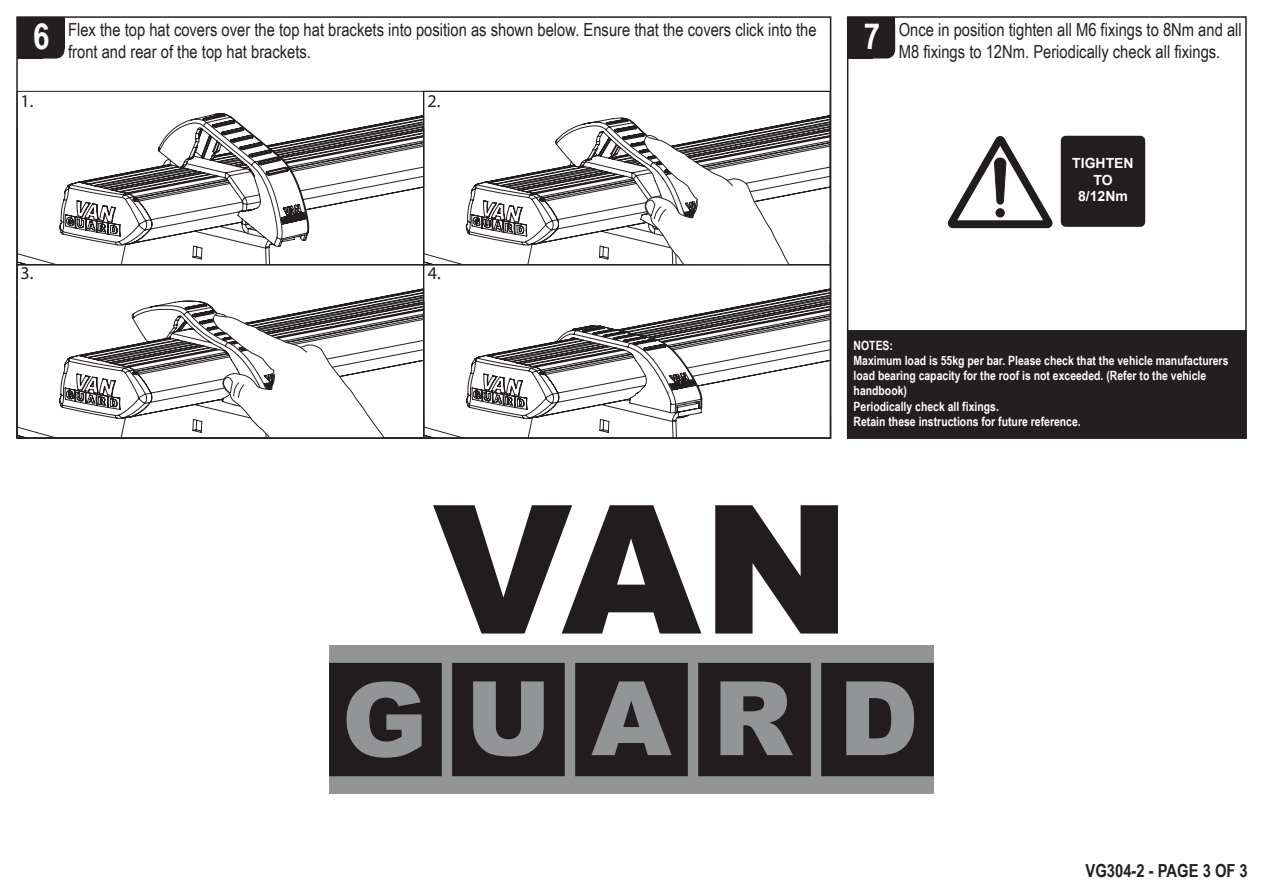
<style>
.page{position:relative;width:1263px;height:893px;background:#fff}
.page>*{position:absolute;margin:0;border:0;box-sizing:border-box;transform-origin:0 0}
.t1{font:700 36px "Arial Narrow";color:#fff}
.t2{font:18px/21.6px "Arial Narrow";color:#231f20}
.t3{font:700 18px "Arial Narrow";color:#231f20}
.t4{font:18px "Myriad Pro";color:#231f20}
.t5{font:700 13.95px/16.8px "Arial";color:#fff;text-align:center}
.t6{font:700 12.75px/15.3px "Arial Narrow";color:#fff}
</style>
<div class="page">
<svg style="left:433px;top:505px;width:268px;height:128px"></svg>
<svg style="left:715px;top:505px;width:123px;height:128px"></svg>
<div style="left:329px;top:646px;width:605px;height:148px;background:#929496"></div>
<svg style="left:575px;top:663px;width:113px;height:113px"></svg>
<svg style="left:452px;top:663px;width:113px;height:113px"></svg>
<svg style="left:329px;top:663px;width:113px;height:113px"></svg>
<svg style="left:821px;top:663px;width:113px;height:113px"></svg>
<svg style="left:698px;top:663px;width:113px;height:113px"></svg>
<div style="left:848px;top:17px;width:47px;height:42px;background:#231f20;border-radius:9px"></div>
<div style="left:848px;top:17px;width:25px;height:42px;background:#231f20"></div>
<div style="left:848px;top:17px;width:47px;height:32px;background:#231f20"></div>
<div style="left:847px;top:330px;width:400px;height:109px;background:#231f20;border:2px solid #231f20"></div>
<svg style="left:947px;top:136px;width:106px;height:93px"></svg>
<div style="left:1061px;top:136px;width:84px;height:91px;background:#221e20;border-radius:5px"></div>
<div style="left:17px;top:17px;width:48px;height:42px;background:#231f20;border-radius:9px"></div>
<div style="left:17px;top:17px;width:26px;height:42px;background:#231f20"></div>
<div style="left:17px;top:17px;width:48px;height:32px;background:#231f20"></div>
<svg style="left:19px;top:113px;width:404px;height:151px"></svg>
<svg style="left:425px;top:115px;width:403px;height:148px"></svg>
<svg style="left:644px;top:135px;width:146px;height:128px"></svg>
<svg style="left:19px;top:288px;width:403px;height:148px"></svg>
<svg style="left:213px;top:313px;width:172px;height:123px"></svg>
<svg style="left:424px;top:288px;width:404px;height:148px"></svg>
<div style="left:423px;top:91px;width:408px;height:174px;border:1px solid #231f20"></div>
<div style="left:17px;top:264px;width:407px;height:174px;border:1px solid #231f20"></div>
<h1 class="t1" style="left:33px;top:9px;width:18px">6</h1>
<p class="t2" style="left:68px;top:19px;width:750px">Flex the top hat covers over the top hat brackets into position as shown below. Ensure that the covers click into the front and rear of the top hat brackets.</p>
<p class="t4" style="left:21px;top:90px;width:14px">1.</p>
<p class="t4" style="left:427px;top:90px;width:14px">2.</p>
<p class="t4" style="left:21px;top:262px;width:14px">3.</p>
<p class="t4" style="left:428px;top:262px;width:14px">4.</p>
<h1 class="t1" style="left:864px;top:9px;width:18px">7</h1>
<p class="t2" style="left:899px;top:18px;width:344px">Once in position tighten all M6 fixings to 8Nm and all<br>M8 fixings to 12Nm. Periodically check all fixings.</p>
<p class="t5" style="left:1072px;top:155px;width:63px">TIGHTEN<br>TO<br>8/12Nm</p>
<p class="t6" style="left:854px;top:337px;width:376px">NOTES:<br>Maximum load is 55kg per bar. Please check that the vehicle manufacturers load bearing capacity for the roof is not exceeded. (Refer to the vehicle handbook)<br>Periodically check all fixings.<br>Retain these instructions for future reference.</p>
<p class="t3" style="left:1085px;top:857px;width:164px">VG304-2 - PAGE 3 OF 3</p>
</div>
